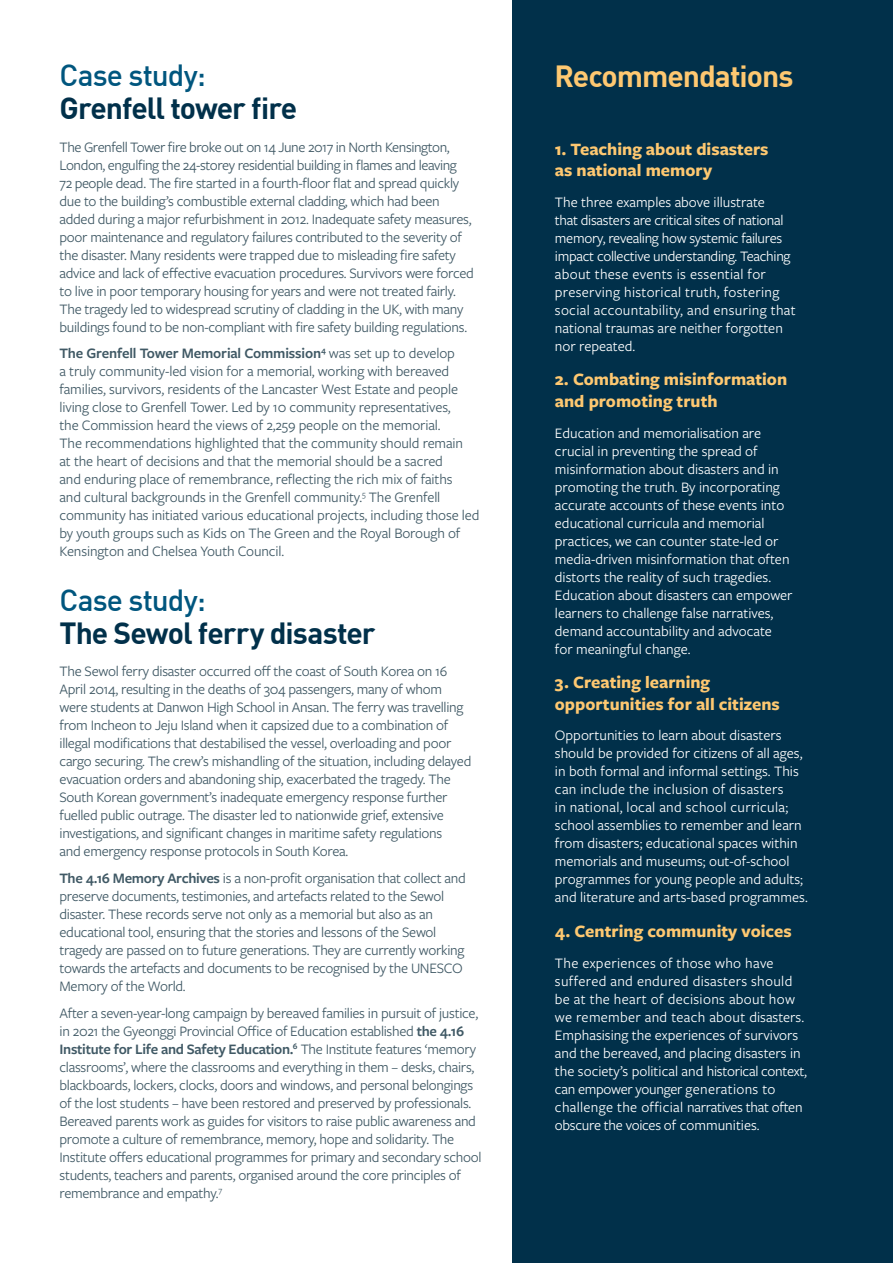
<style>
.page{position:relative;width:893px;height:1263px;background:#fff}
.page>*{position:absolute;margin:0;border:0;box-sizing:border-box;transform-origin:0 0}
.t1{font:700 30px "DINOT";letter-spacing:-.035em;color:#01304a}
.t2{font:500 30px "DINOT";letter-spacing:-.025em;color:#00567e}
.t3{font:700 30px "DINOT";letter-spacing:-.035em;color:#fec871}
.t4{font:700 18px/21.6px "Freight Sans Pro";color:#fec871}
.t5{font:15px/18px "Freight Sans Pro";letter-spacing:-.02em;color:#405965}
.t6{font:15px/18px "Freight Sans Pro";color:#fff}
.s1{font-weight:600}
</style>
<div class="page">
<div style="left:513px;top:0;width:380px;height:1263px;background:#01304a"></div>
<h1 class="t2" style="left:60px;top:52px;width:148px">Case study:</h1>
<h1 class="t1" style="left:60px;top:85px;width:239px">Grenfell tower fire</h1>
<p class="t5" style="left:60px;top:137px;width:416px">The Grenfell Tower fire broke out on 14 June 2017 in North Kensington, London, engulfing the 24-storey residential building in flames and leaving<br>72 people dead. The fire started in a fourth-floor flat and spread quickly due to the building’s combustible external cladding, which had been added during a major refurbishment in 2012. Inadequate safety measures, poor maintenance and regulatory failures contributed to the severity of the disaster. Many residents were trapped due to misleading fire safety advice and lack of effective evacuation procedures. Survivors were forced to live in poor temporary housing for years and were not treated fairly.<br>The tragedy led to widespread scrutiny of cladding in the UK, with many buildings found to be non-compliant with fire safety building regulations.</p>
<p class="t5" style="left:60px;top:344px;width:421px"><span class="s1">The Grenfell Tower Memorial Commission</span><sup>4</sup> was set up to develop<br>a truly community-led vision for a memorial, working with bereaved families, survivors, residents of the Lancaster West Estate and people living close to Grenfell Tower. Led by 10 community representatives,<br>the Commission heard the views of 2,259 people on the memorial.<br>The recommendations highlighted that the community should remain<br>at the heart of decisions and that the memorial should be a sacred<br>and enduring place of remembrance, reflecting the rich mix of faiths<br>and cultural backgrounds in the Grenfell community.<sup>5</sup> The Grenfell community has initiated various educational projects, including those led by youth groups such as Kids on The Green and the Royal Borough of Kensington and Chelsea Youth Council.</p>
<h1 class="t2" style="left:60px;top:576px;width:148px">Case study:</h1>
<h1 class="t1" style="left:60px;top:609px;width:317px">The Sewol ferry disaster</h1>
<p class="t5" style="left:60px;top:662px;width:413px">The Sewol ferry disaster occurred off the coast of South Korea on 16<br>April 2014, resulting in the deaths of 304 passengers, many of whom were students at Danwon High School in Ansan. The ferry was travelling from Incheon to Jeju Island when it capsized due to a combination of illegal modifications that destabilised the vessel, overloading and poor cargo securing. The crew’s mishandling of the situation, including delayed evacuation orders and abandoning ship, exacerbated the tragedy. The South Korean government’s inadequate emergency response further fuelled public outrage. The disaster led to nationwide grief, extensive investigations, and significant changes in maritime safety regulations<br>and emergency response protocols in South Korea.</p>
<p class="t5" style="left:60px;top:868px;width:408px"><span class="s1">The 4.16 Memory Archives</span> is a non-profit organisation that collect and preserve documents, testimonies, and artefacts related to the Sewol disaster. These records serve not only as a memorial but also as an educational tool, ensuring that the stories and lessons of the Sewol tragedy are passed on to future generations. They are currently working towards the artefacts and documents to be recognised by the UNESCO Memory of the World.</p>
<p class="t5" style="left:60px;top:1003px;width:424px">After a seven-year-long campaign by bereaved families in pursuit of justice, in 2021 the Gyeonggi Provincial Office of Education established <span class="s1">the 4.16<br>Institute for Life and Safety Education.</span><sup>6</sup> The Institute features ‘memory classrooms’, where the classrooms and everything in them – desks, chairs, blackboards, lockers, clocks, doors and windows, and personal belongings of the lost students – have been restored and preserved by professionals.<br>Bereaved parents work as guides for visitors to raise public awareness and promote a culture of remembrance, memory, hope and solidarity. The Institute offers educational programmes for primary and secondary school students, teachers and parents, organised around the core principles of remembrance and empathy.<sup>7</sup></p>
<h1 class="t3" style="left:555px;top:52px;width:240px">Recommendations</h1>
<p class="t4" style="left:555px;top:137px;width:215px">1. Teaching about disasters as national memory</p>
<p class="t6" style="left:555px;top:192px;width:242px">The three examples above illustrate<br>that disasters are critical sites of national memory, revealing how systemic failures impact collective understanding. Teaching about these events is essential for preserving historical truth, fostering social accountability, and ensuring that national traumas are neither forgotten nor repeated.</p>
<p class="t4" style="left:555px;top:368px;width:234px">2. Combating misinformation and promoting truth</p>
<p class="t6" style="left:555px;top:423px;width:239px">Education and memorialisation are crucial in preventing the spread of misinformation about disasters and in promoting the truth. By incorporating accurate accounts of these events into educational curricula and memorial practices, we can counter state-led or media-driven misinformation that often distorts the reality of such tragedies.<br>Education about disasters can empower learners to challenge false narratives, demand accountability and advocate for meaningful change.</p>
<p class="t4" style="left:555px;top:671px;width:226px">3. Creating learning opportunities for all citizens</p>
<p class="t6" style="left:555px;top:726px;width:254px">Opportunities to learn about disasters should be provided for citizens of all ages, in both formal and informal settings. This can include the inclusion of disasters<br>in national, local and school curricula; school assemblies to remember and learn from disasters; educational spaces within memorials and museums; out-of-school programmes for young people and adults; and literature and arts-based programmes.</p>
<p class="t4" style="left:555px;top:919px;width:238px">4. Centring community voices</p>
<p class="t6" style="left:555px;top:953px;width:253px">The experiences of those who have suffered and endured disasters should be at the heart of decisions about how we remember and teach about disasters.<br>Emphasising the experiences of survivors and the bereaved, and placing disasters in the society’s political and historical context, can empower younger generations to challenge the official narratives that often obscure the voices of communities.</p>
</div>
